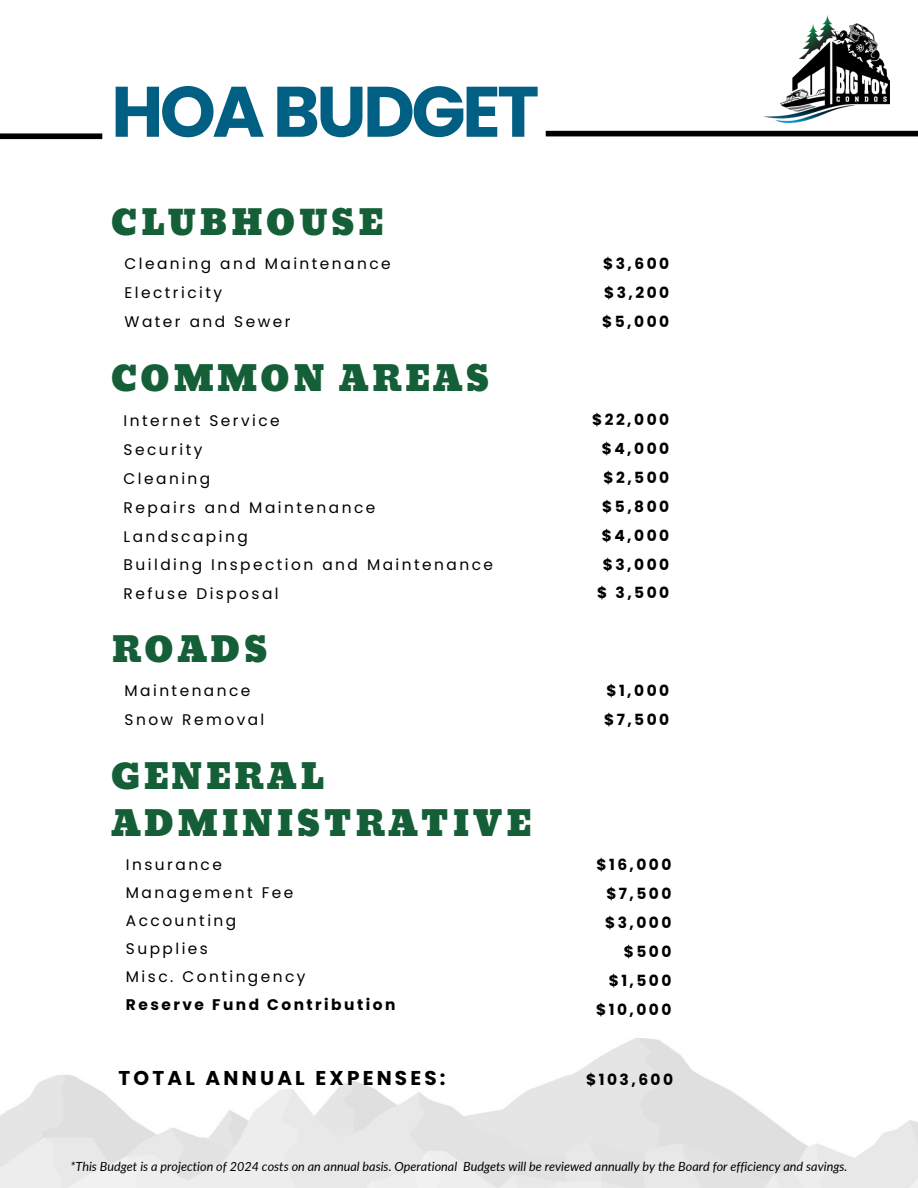
<style>
.page{position:relative;width:918px;height:1188px;background:#fff}
.page>*{position:absolute;margin:0;border:0;box-sizing:border-box;transform-origin:0 0}
.t1{font:700 71.4px "Poppins";letter-spacing:-.05em;color:#005f83}
.t2{font:34.35px/47.4px "Bevan";letter-spacing:.1em;color:#145f37}
.t3{font:700 19.95px "Poppins";letter-spacing:.16em;color:#000}
.t4{font:15.45px/28.8px "Poppins";letter-spacing:.16em;color:#000}
.t5{font:700 15.45px/28.8px "Poppins";letter-spacing:.16em;color:#000;text-align:right}
.t6{font:italic 12.6px "Lato";color:#000}
</style>
<div class="page">
<div style="left:546px;top:131px;width:372px;height:5px;background:#000"></div>
<div style="left:0;top:133px;width:102px;height:6px;background:#000"></div>
<img style="left:763px;top:16px;width:126px;height:107px">
<h1 class="t1" style="left:111px;top:62px;width:430px">HOA BUDGET</h1>
<h4 class="t2" style="left:111px;top:199px;width:273px">CLUBHOUSE</h4>
<h2 class="t4" style="left:125px;top:249px;width:268px">Cleaning and Maintenance<br>Electricity<br>Water and Sewer</h2>
<h5 class="t5" style="left:602px;top:249px;width:68px;text-align:justify">$3,600 $3,200 $5,000</h5>
<h4 class="t2" style="left:111px;top:355px;width:380px">COMMON AREAS</h4>
<h2 class="t4" style="left:124px;top:406px;width:371px">Internet Service<br>Security<br>Cleaning<br>Repairs and Maintenance<br>Landscaping<br>Building Inspection and Maintenance<br>Refuse Disposal</h2>
<h5 class="t5" style="left:592px;top:405px;width:78px">$22,000 $4,000 $2,500 $5,800 $4,000 $3,000 $ 3,500</h5>
<h2 class="t2" style="left:111px;top:626px;width:158px">ROADS</h2>
<h5 class="t4" style="left:125px;top:676px;width:141px">Maintenance<br>Snow Removal</h5>
<h4 class="t5" style="left:604px;top:676px;width:67px;text-align:left">$1,000 $7,500</h4>
<p class="t2" style="left:111px;top:753px;width:421px">GENERAL<br>ADMINISTRATIVE</p>
<p class="t4" style="left:126px;top:850px;width:98px">Insurance</p>
<p class="t4" style="left:126px;top:878px;width:169px">Management Fee</p>
<p class="t4" style="left:126px;top:906px;width:112px">Accounting</p>
<p class="t4" style="left:126px;top:934px;width:84px">Supplies</p>
<p class="t4" style="left:126px;top:962px;width:181px">Misc. Contingency</p>
<p class="t5" style="left:126px;top:990px;width:271px">Reserve Fund Contribution</p>
<h4 class="t5" style="left:596px;top:851px;width:77px">$16,000 $7,500 $3,000 $500 $1,500 $10,000</h4>
<h3 class="t3" style="left:119px;top:1064px;width:329px">TOTAL ANNUAL EXPENSES:</h3>
<h4 class="t5" style="left:586px;top:1065px;width:89px">$103,600</h4>
<h2 class="t6" style="left:71px;top:1159px;width:778px">*This Budget is a projection of 2024 costs on an annual basis. Operational Budgets will be reviewed annually by the Board for efficiency and savings.</h2>
</div>
